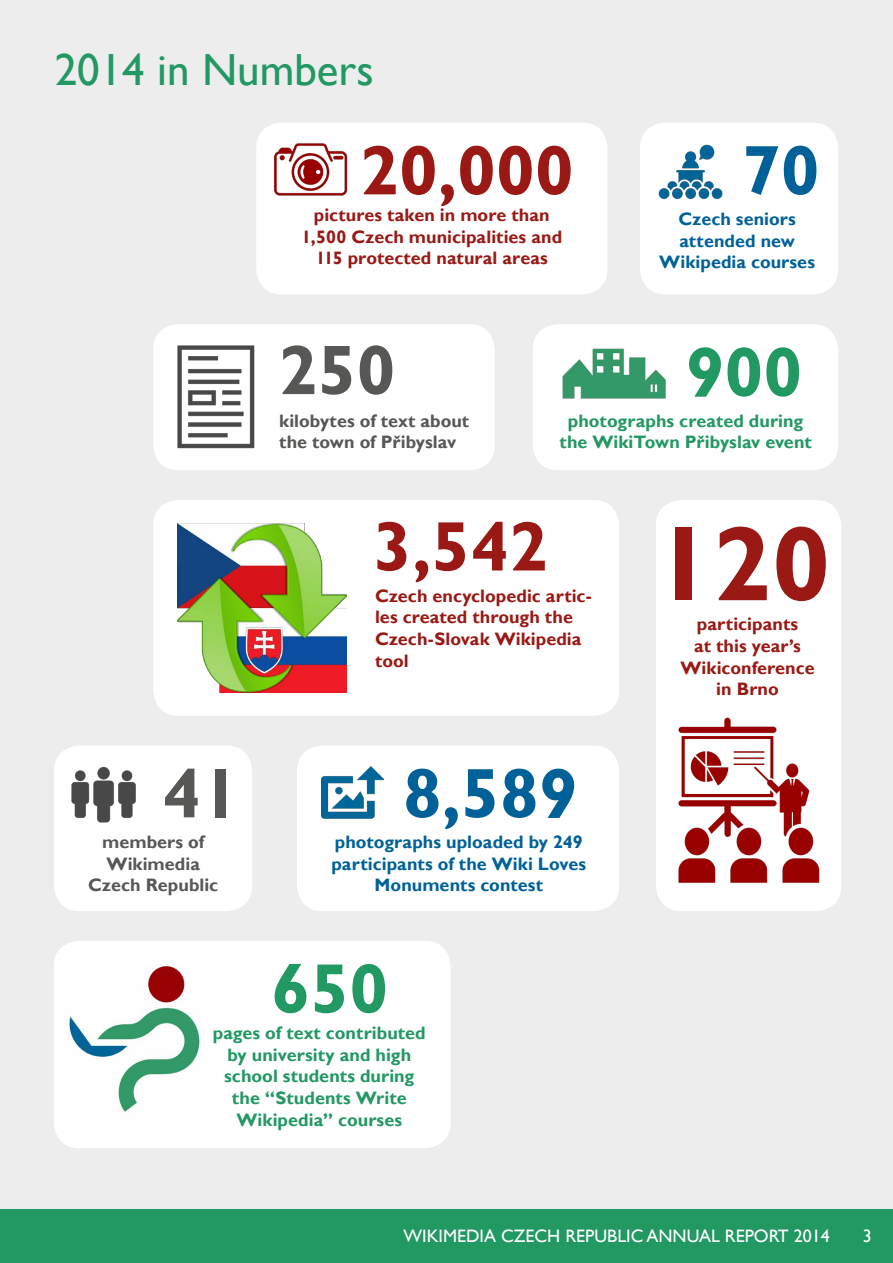
<style>
.page{position:relative;width:893px;height:1263px;background:#fff}
.page>*{position:absolute;margin:0;border:0;box-sizing:border-box;transform-origin:0 0}
.t1{font:700 106.5px "Gill Sans";color:#9a1915}
.t2{font:700 70.5px "Gill Sans";color:#9a1915}
.t3{font:700 70.5px "Gill Sans";color:#006198}
.t4{font:700 70.5px "Gill Sans";color:#229863}
.t5{font:700 70.5px "Gill Sans";color:#575756}
.t6{font:45px "Gill Sans";color:#229863}
.t7{font:700 18px/21.6px "Gill Sans";letter-spacing:.005em;color:#9a1915;text-align:center}
.t8{font:700 18px/21.6px "Gill Sans";letter-spacing:.005em;color:#229863;text-align:center}
.t9{font:700 18px/21.6px "Gill Sans";letter-spacing:.005em;color:#006198;text-align:center}
.t10{font:700 18px/21.6px "Gill Sans";color:#575756}
.t11{font:18px "Gill Sans";color:#fff}
</style>
<div class="page">
<div style="left:0;top:1209px;width:893px;height:54px;background:#229863"></div>
<div style="left:0;top:0;width:893px;height:1209px;background:#ededed"></div>
<div style="left:256px;top:123px;width:351px;height:171px;background:#fff;border-radius:26px"></div>
<img style="left:274px;top:144px;width:74px;height:52px">
<div style="left:640px;top:123px;width:198px;height:171px;background:#fff;border-radius:26px"></div>
<img style="left:658px;top:144px;width:65px;height:56px">
<div style="left:153px;top:324px;width:342px;height:146px;background:#fff;border-radius:26px"></div>
<img style="left:177px;top:345px;width:78px;height:104px">
<div style="left:533px;top:324px;width:305px;height:146px;background:#fff;border-radius:26px"></div>
<img style="left:562px;top:348px;width:104px;height:51px">
<div style="left:656px;top:500px;width:185px;height:411px;background:#fff;border-radius:26px"></div>
<img style="left:678px;top:717px;width:142px;height:166px">
<div style="left:153px;top:500px;width:466px;height:216px;background:#fff;border-radius:26px"></div>
<img style="left:178px;top:523px;width:168px;height:169px">
<div style="left:297px;top:745px;width:322px;height:166px;background:#fff;border-radius:26px"></div>
<img style="left:322px;top:767px;width:61px;height:52px">
<div style="left:54px;top:941px;width:397px;height:207px;background:#fff;border-radius:26px"></div>
<img style="left:69px;top:965px;width:131px;height:147px">
<div style="left:54px;top:745px;width:198px;height:166px;background:#fff;border-radius:26px"></div>
<img style="left:71px;top:766px;width:65px;height:57px">
<h3 class="t6" style="left:55px;top:44px;width:320px">2014 in Numbers</h3>
<h2 class="t2" style="left:360px;top:128px;width:215px">20,000</h2>
<p class="t7" style="left:302px;top:205px;width:262px">pictures taken in more than<br>1,500 Czech municipalities and<br>115 protected natural areas</p>
<h2 class="t3" style="left:742px;top:128px;width:79px">70</h2>
<p class="t9" style="left:659px;top:209px;width:157px">Czech seniors attended new<br>Wikipedia courses</p>
<h2 class="t5" style="left:279px;top:328px;width:118px">250</h2>
<p class="t10" style="left:279px;top:410px;width:192px">kilobytes of text about the town of Přibyslav</p>
<h2 class="t4" style="left:685px;top:330px;width:118px">900</h2>
<p class="t8" style="left:559px;top:410px;width:254px">photographs created during the WikiTown Přibyslav event</p>
<h2 class="t5" style="left:162px;top:751px;width:79px">41</h2>
<p class="t10" style="left:88px;top:832px;width:132px;text-align:center">members of<br>Wikimedia<br>Czech Republic</p>
<h2 class="t2" style="left:373px;top:504px;width:176px">3,542</h2>
<p class="t7" style="left:375px;top:585px;width:218px;text-align:left">Czech encyclopedic artic&shy;les created through the<br>Czech-Slovak Wikipedia tool</p>
<h2 class="t3" style="left:403px;top:751px;width:176px">8,589</h2>
<p class="t9" style="left:331px;top:832px;width:256px">photographs uploaded by 249 participants of the Wiki Loves<br>Monuments contest</p>
<h2 class="t4" style="left:271px;top:946px;width:118px">650</h2>
<p class="t8" style="left:213px;top:1023px;width:214px">pages of text contributed by university and high school students during the “Students Write<br>Wikipedia” courses</p>
<h1 class="t1" style="left:654px;top:500px;width:178px">120</h1>
<p class="t7" style="left:680px;top:614px;width:136px">participants<br>at this year’s<br>Wikiconference in Brno</p>
<p class="t11" style="left:403px;top:1225px;width:428px">WIKIMEDIA CZECH REPUBLIC ANNUAL REPORT 2014</p>
<p class="t11" style="left:863px;top:1225px;width:10px">3</p>
</div>
